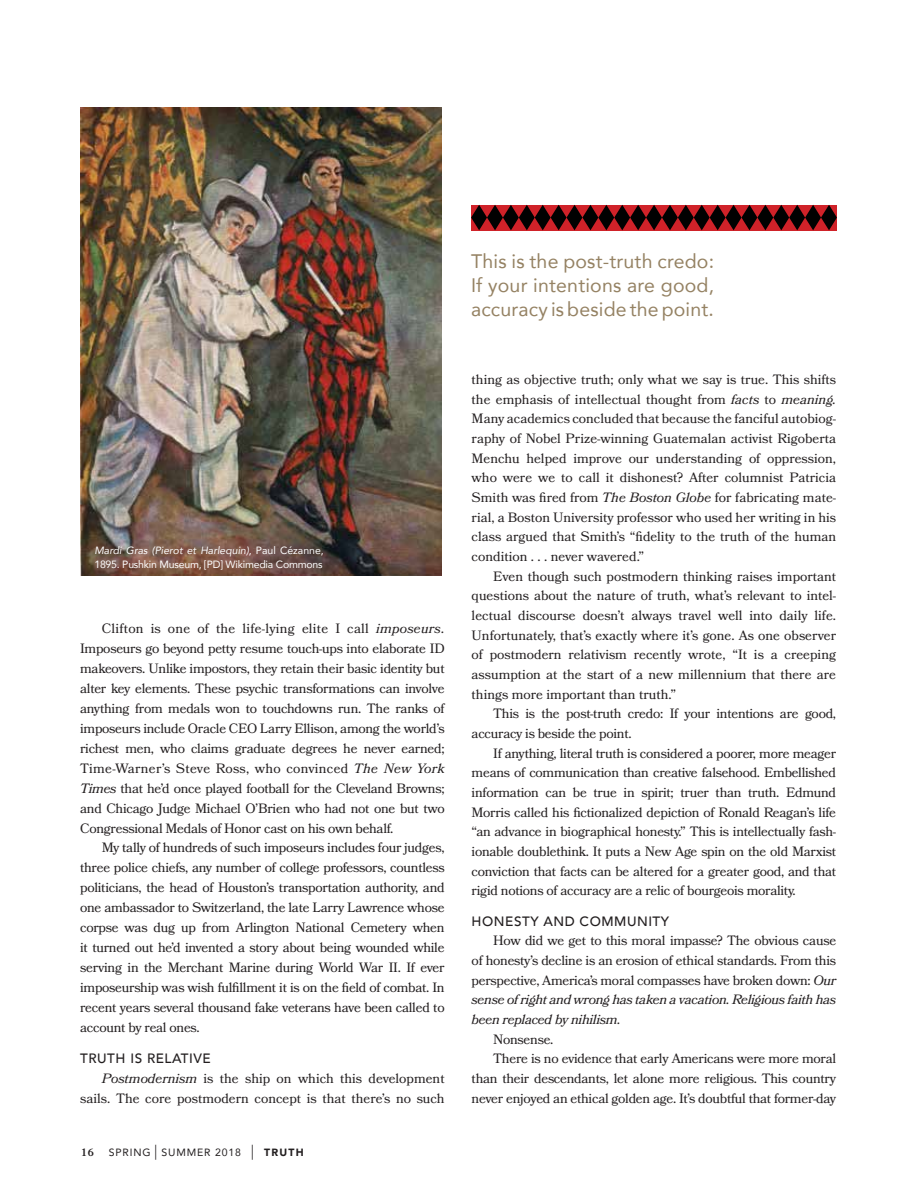
<style>
.page{position:relative;width:918px;height:1188px;background:#fff}
.page>*{position:absolute;margin:0;border:0;box-sizing:border-box;transform-origin:0 0}
.t1{font:19.5px/24px "Avenir";letter-spacing:.01em;color:#958263;text-align:justify}
.t2{font:13.5px/19.6px "Bookmania";letter-spacing:-.02em;color:#231f20;text-align:justify}
.t3{font:13.5px/20px "Bookmania";color:#231f20;text-align:right}
.t4{font:500 13.5px "Avenir";letter-spacing:.04em;color:#231f20}
.t5{font:10.5px/13.5px "Avenir";letter-spacing:-.02em;color:#fff}
.t6{font:10.5px "Avenir";letter-spacing:.08em;color:#231f20}
.t7{font:600 10.5px "Bookmania";color:#231f20}
.s1{font-style:italic}
.s2{font-weight:300;font-size:15px}
.s3{font-weight:900}
</style>
<div class="page">
<img style="left:81px;top:108px;width:360px;height:468px">
<svg style="left:471px;top:205px;width:366px;height:25px;background:#651114"></svg>
<p class="t5" style="left:94px;top:544px;width:231px"><span class="s1">Mardi Gras (Pierot et Harlequin)</span>, Paul Cézanne,<br>1895. Pushkin Museum, [PD] Wikimedia Commons</p>
<p class="t2" style="left:80px;top:618px;width:366px;text-indent:22px">Clifton is one of the life-lying elite I call <span class="s1">imposeurs.<br></span>Imposeurs go beyond petty resume touch-ups into elaborate ID makeovers. Unlike impostors, they retain their basic identity but alter key elements. These psychic transformations can involve anything from medals won to touchdowns run. The ranks of imposeurs include Oracle CEO Larry Ellison, among the world’s richest men, who claims graduate degrees he never earned; Time-Warner’s Steve Ross, who convinced <span class="s1">The New York Times</span> that he’d once played football for the Cleveland Browns; and Chicago Judge Michael O’Brien who had not one but two Congressional Medals of Honor cast on his own behalf.</p>
<p class="t2" style="left:80px;top:838px;width:366px;text-indent:22px">My tally of hundreds of such imposeurs includes four judges, three police chiefs, any number of college professors, countless politicians, the head of Houston’s transportation authority, and one ambassador to Switzerland, the late Larry Lawrence whose corpse was dug up from Arlington National Cemetery when it turned out he’d invented a story about being wounded while serving in the Merchant Marine during World War II. If ever imposeurship was wish fulfillment it is on the field of combat. In recent years several thousand fake veterans have been called to account by real ones.</p>
<p class="t4" style="left:80px;top:1046px;width:132px">TRUTH IS RELATIVE</p>
<p class="t3" style="left:80px;top:1068px;width:366px"><span class="s1">Postmodernism</span> is the ship on which this development sails. The core postmodern concept is that there’s no such</p>
<p class="t7" style="left:81px;top:1147px;width:14px">16</p>
<p class="t6" style="left:109px;top:1144px;width:196px">SPRING <span class="s2">|</span> SUMMER 2018 <span class="s2">|</span> <span class="s3">TRUTH</span></p>
<h1 class="t1" style="left:471px;top:249px;width:245px">This is the post-truth credo:<br>If your intentions are good, accuracy is beside the point.</h1>
<p class="t2" style="left:472px;top:369px;width:366px">thing as objective truth; only what we say is true. This shifts the emphasis of intellectual thought from <span class="s1">facts</span> to <span class="s1">meaning.<br></span>Many academics concluded that because the fanciful autobiog&shy;raphy of Nobel Prize-winning Guatemalan activist Rigoberta Menchu helped improve our understanding of oppression, who were we to call it dishonest? After columnist Patricia Smith was fired from <span class="s1">The Boston Globe</span> for fabricating mate&shy;rial, a Boston University professor who used her writing in his class argued that Smith’s “fidelity to the truth of the human condition . . . never wavered.”</p>
<p class="t2" style="left:472px;top:566px;width:366px;text-indent:22px">Even though such postmodern thinking raises important questions about the nature of truth, what’s relevant to intel&shy;lectual discourse doesn’t always travel well into daily life.<br>Unfortunately, that’s exactly where it’s gone. As one observer of postmodern relativism recently wrote, “It is a creeping assumption at the start of a new millennium that there are things more important than truth.”</p>
<p class="t2" style="left:472px;top:704px;width:366px;text-indent:22px">This is the post-truth credo: If your intentions are good, accuracy is beside the point.</p>
<p class="t2" style="left:472px;top:743px;width:366px;text-indent:22px">If anything, literal truth is considered a poorer, more meager means of communication than creative falsehood. Embellished information can be true in spirit; truer than truth. Edmund Morris called his fictionalized depiction of Ronald Reagan’s life “an advance in biographical honesty.” This is intellectually fash&shy;ionable doublethink. It puts a New Age spin on the old Marxist conviction that facts can be altered for a greater good, and that rigid notions of accuracy are a relic of bourgeois morality.</p>
<p class="t4" style="left:472px;top:909px;width:199px">HONESTY AND COMMUNITY</p>
<p class="t2" style="left:472px;top:931px;width:366px;text-indent:22px">How did we get to this moral impasse? The obvious cause of honesty’s decline is an erosion of ethical standards. From this perspective, America’s moral compasses have broken down: <span class="s1">Our sense of right and wrong has taken a vacation. Religious faith has been replaced by nihilism.</span></p>
<p class="t2" style="left:493px;top:1029px;width:62px">Nonsense.</p>
<p class="t2" style="left:493px;top:1049px;width:344px">There is no evidence that early Americans were more moral</p>
<p class="t2" style="left:472px;top:1069px;width:366px">than their descendants, let alone more religious. This country</p>
<p class="t2" style="left:472px;top:1088px;width:366px">never enjoyed an ethical golden age. It’s doubtful that former-day</p>
</div>
